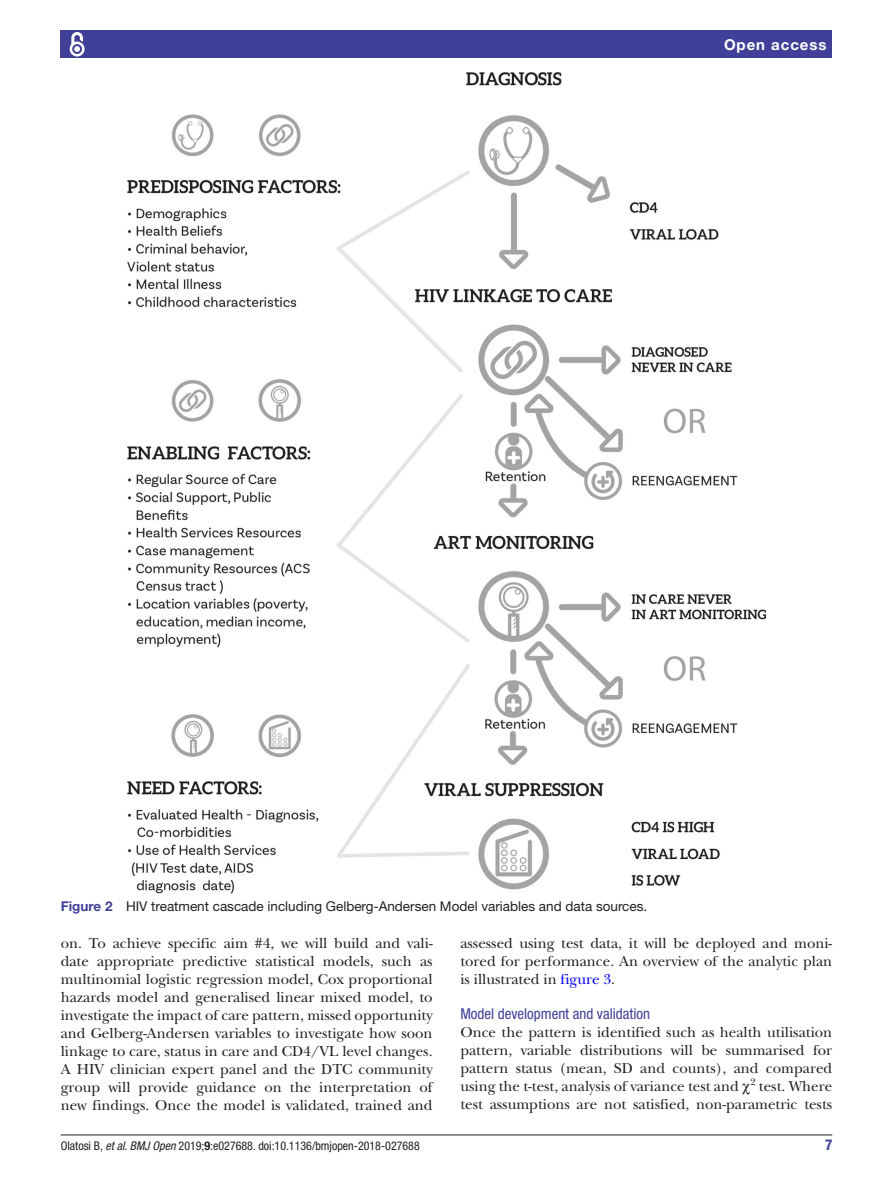
<style>
.page{position:relative;width:893px;height:1191px;background:#fff}
.page>*{position:absolute;margin:0;border:0;box-sizing:border-box;transform-origin:0 0}
.t1{font:15px/18px "New Baskerville";color:#231f20;text-align:justify}
.t2{font:condensed 15px "Helvetica Neue LT Std";color:#414099}
.t3{font:700 15px "Helvetica Neue LT Std";letter-spacing:.065em;color:#fff}
.t4{font:700 condensed 15px "Helvetica Neue LT Std";color:#414099}
.t5{font:13.5px "Helvetica Neue LT Std";color:#231f20}
.t6{font:condensed 12px "Helvetica Neue LT Std";color:#231f20}
.s1{font-weight:700;color:#414099}
.s2{color:#00f}
.s3{font-style:italic}
.s4{font-weight:700}
</style>
<div class="page">
<hr style="left:61px;top:1134px;width:771px;height:1px;background:#231f20">
<div style="left:61px;top:31px;width:771px;height:27px;background:#414099"></div>
<svg style="left:69px;top:32px;width:16px;height:25px"></svg>
<img style="left:127px;top:73px;width:639px;height:820px">
<p class="t3" style="left:724px;top:35px;width:104px">Open access</p>
<p class="t5" style="left:61px;top:898px;width:588px"><span class="s1">Figure 2</span> HIV treatment cascade including Gelberg-Andersen Model variables and data sources.</p>
<p class="t1" style="left:61px;top:934px;width:373px">on. To achieve specific aim #4, we will build and vali&shy;date appropriate predictive statistical models, such as multinomial logistic regression model, Cox proportional hazards model and generalised linear mixed model, to investigate the impact of care pattern, missed opportunity and Gelberg-Andersen variables to investigate how soon linkage to care, status in care and CD4/VL level changes.<br>A HIV clinician expert panel and the DTC community group will provide guidance on the interpretation of new findings. Once the model is validated, trained and</p>
<p class="t1" style="left:460px;top:934px;width:373px">assessed using test data, it will be deployed and moni&shy;tored for performance. An overview of the analytic plan is illustrated in <span class="s2">figure 3</span>.</p>
<p class="t2" style="left:460px;top:1005px;width:191px">Model development and validation</p>
<p class="t1" style="left:460px;top:1023px;width:373px">Once the pattern is identified such as health utilisation pattern, variable distributions will be summarised for pattern status (mean, SD and counts), and compared using the t-test, analysis of variance test and <sup>2</sup> test. Where test assumptions are not satisfied, non-parametric tests</p>
<p class="t6" style="left:61px;top:1138px;width:361px">Olatosi B, <span class="s3">et al</span>. <span class="s3">BMJ Open</span> 2019;<span class="s4">9</span>:e027688. doi:10.1136/bmjopen-2018-027688</p>
<p class="t4" style="left:825px;top:1135px;width:9px">7</p>
</div>
